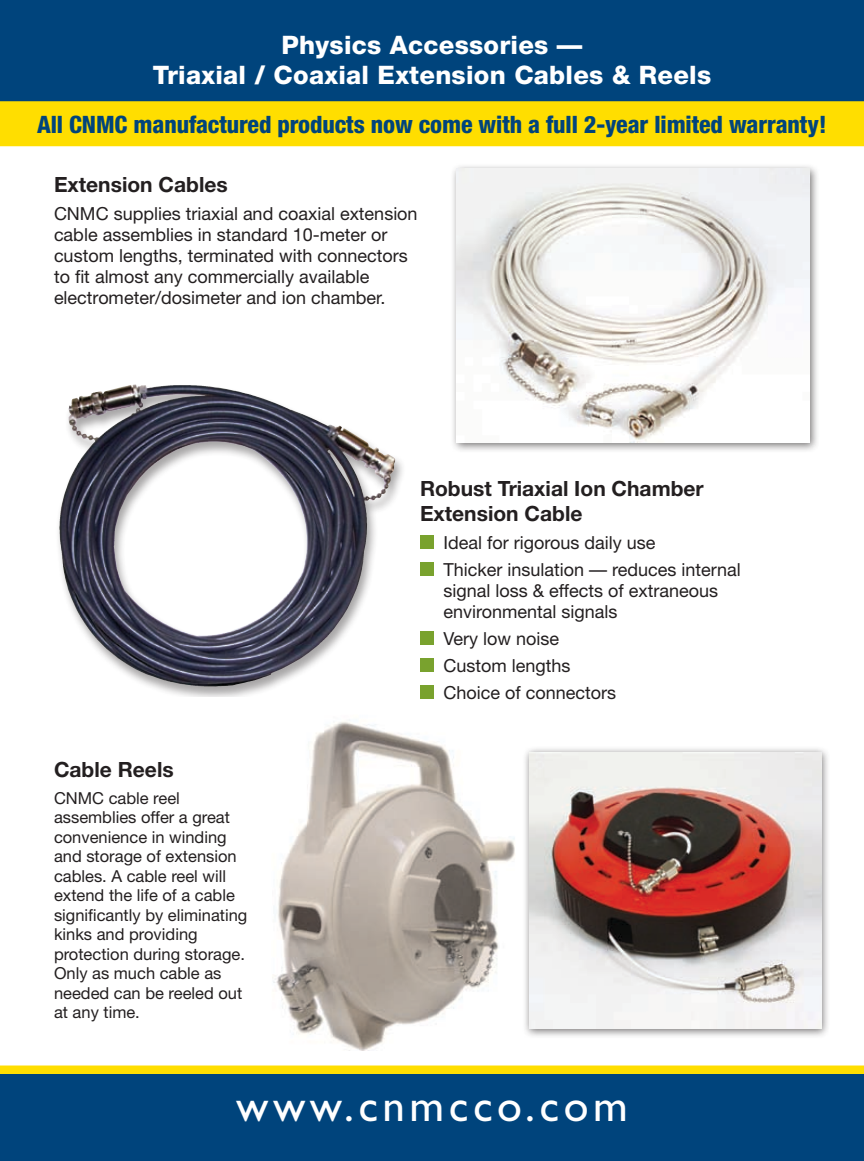
<style>
.page{position:relative;width:864px;height:1161px;background:#fff}
.page>*{position:absolute;margin:0;border:0;box-sizing:border-box;transform-origin:0 0}
.t1{font:45px "Gill Sans";letter-spacing:.1em;color:#fff}
.t2{font:800 25.5px/30px "Helvetica Neue";letter-spacing:.01em;color:#fff;text-align:center}
.t3{font:800 condensed 24px "Helvetica Neue";letter-spacing:-.005em;color:#00447c}
.t4{font:700 21px/25.2px "Helvetica Neue";color:#231f20}
.t5{font:18px/21px "Helvetica Neue";color:#231f20}
.t6{font:16.5px/19.5px "Helvetica Neue";color:#231f20}
</style>
<div class="page">
<img style="left:272px;top:720px;width:243px;height:331px">
<div style="left:0;top:0;width:864px;height:103px;background:#00447c"></div>
<div style="left:0;top:1066px;width:864px;height:8px;background:#ffde00"></div>
<div style="left:0;top:1074px;width:864px;height:87px;background:#00447c"></div>
<div style="left:0;top:101px;width:864px;height:45px;background:#ffde00"></div>
<div style="left:55px;top:383px;width:351px;height:313px;background:#231f20;opacity:.4"></div>
<img style="left:68px;top:385px;width:67px;height:75px">
<div style="left:420px;top:536px;width:14px;height:13px;background:#79a22e"></div>
<div style="left:420px;top:563px;width:14px;height:13px;background:#79a22e"></div>
<div style="left:420px;top:632px;width:14px;height:13px;background:#79a22e"></div>
<div style="left:420px;top:659px;width:14px;height:13px;background:#79a22e"></div>
<div style="left:420px;top:686px;width:14px;height:13px;background:#79a22e"></div>
<div style="left:522px;top:746px;width:309px;height:292px;background:#231f20;opacity:.6"></div>
<img style="left:529px;top:752px;width:292px;height:276px">
<div style="left:450px;top:163px;width:369px;height:290px;background:#231f20;opacity:.6"></div>
<img style="left:457px;top:169px;width:353px;height:273px">
<h2 class="t2" style="left:153px;top:29px;width:560px">Physics Accessories —<br>Triaxial / Coaxial Extension Cables &amp; Reels</h2>
<h3 class="t3" style="left:37px;top:110px;width:791px">All CNMC manufactured products now come with a full 2-year limited warranty!</h3>
<p class="t4" style="left:54px;top:171px;width:175px">Extension Cables</p>
<p class="t5" style="left:54px;top:202px;width:365px">CNMC supplies triaxial and coaxial extension cable assemblies in standard 10-meter or custom lengths, terminated with connectors to fit almost any commercially available electrometer/dosimeter and ion chamber.</p>
<p class="t4" style="left:54px;top:757px;width:121px">Cable Reels</p>
<p class="t6" style="left:54px;top:788px;width:195px">CNMC cable reel assemblies offer a great convenience in winding and storage of extension cables. A cable reel will extend the life of a cable significantly by eliminating kinks and providing protection during storage.<br>Only as much cable as needed can be reeled out at any time.</p>
<p class="t4" style="left:420px;top:475px;width:285px">Robust Triaxial Ion Chamber<br>Extension Cable</p>
<p class="t5" style="left:444px;top:529px;width:299px;line-height:27px">Ideal for rigorous daily use<br>Thicker insulation — reduces internal</p>
<p class="t5" style="left:444px;top:580px;width:276px">signal loss &amp; effects of extraneous environmental signals</p>
<p class="t5" style="left:444px;top:625px;width:174px;line-height:27px">Very low noise<br>Custom lengths<br>Choice of connectors</p>
<h1 class="t1" style="left:236px;top:1080px;width:393px">www.cnmcco.com</h1>
</div>
